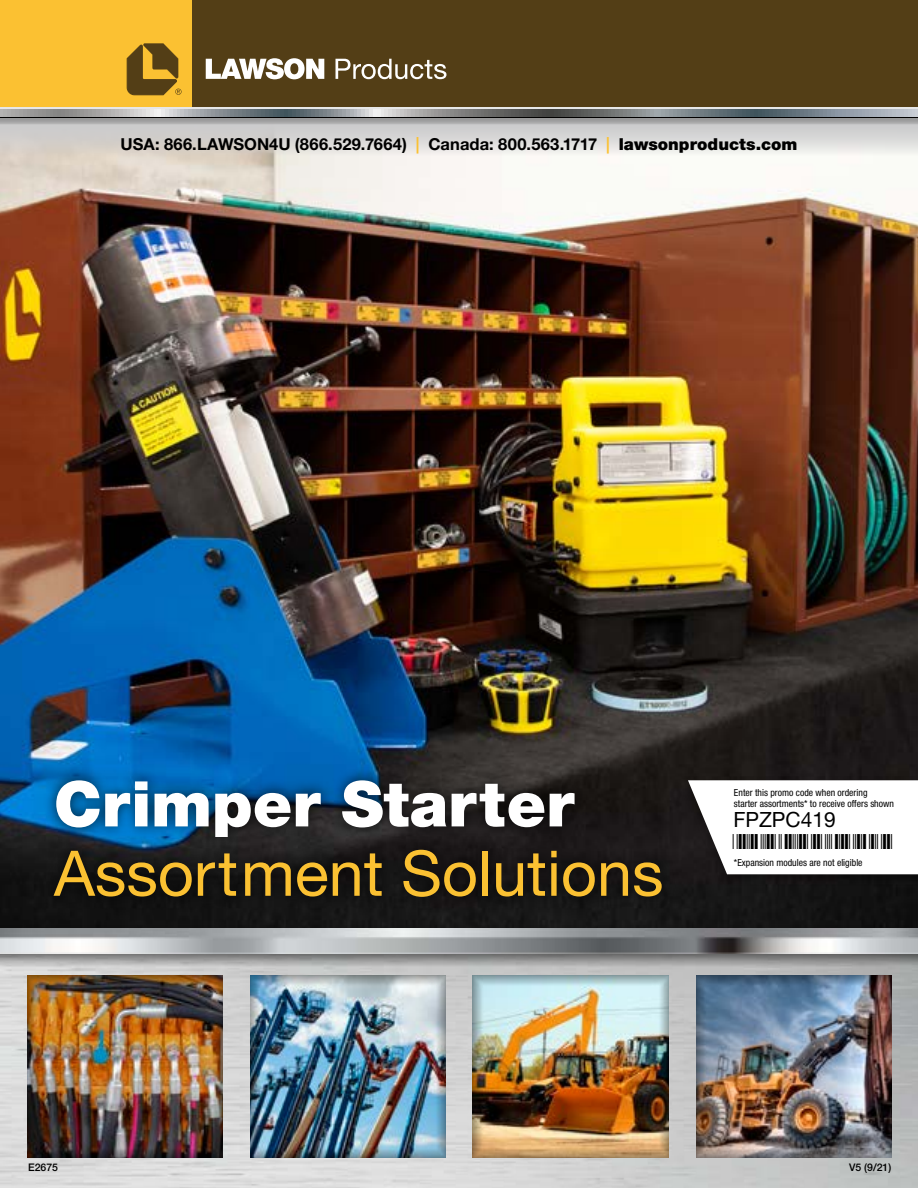
<style>
.page{position:relative;width:918px;height:1188px;background:#fff}
.page>*{position:absolute;margin:0;border:0;box-sizing:border-box;transform-origin:0 0}
.t1{font:63px "Helvetica Neue LT Pro";color:#fbc132}
.t2{font:900 63px "Helvetica Neue LT Pro";color:#fff}
.t3{font:21px "Helvetica Neue LT Pro";color:#000}
.t4{font:700 16.5px "Helvetica Neue LT Pro";letter-spacing:.005em;color:#000}
.t5{font:16.5px "ID Automation C39 XS";color:#000}
.t6{font:500 10.5px "Helvetica Neue LT Pro";color:#000}
.t7{font:condensed 9.75px/11.2px "Helvetica Neue LT Pro";color:#000}
.s1{color:#fbc132}
.s2{font-weight:900}
</style>
<div class="page">
<img style="left:0;top:161px;width:918px;height:765px">
<svg style="left:0;top:124px;width:918px;height:37px;background:#dcdad7"></svg>
<div style="left:0;top:0;width:918px;height:108px;background:#533e16"></div>
<div style="left:0;top:0;width:191px;height:108px;background:#fbc132"></div>
<svg style="left:206px;top:58px;width:118px;height:21px"></svg>
<svg style="left:336px;top:59px;width:110px;height:20px"></svg>
<svg style="left:127px;top:43px;width:55px;height:52px"></svg>
<svg style="left:0;top:926px;width:918px;height:41px;background:#999b9c"></svg>
<svg style="left:0;top:118px;width:918px;height:6px;background:#a2a2a2"></svg>
<svg style="left:0;top:116px;width:918px;height:2px;background:#444748"></svg>
<div style="left:0;top:108px;width:918px;height:7px;background:#e7e7e7"></div>
<svg style="left:0;top:109px;width:918px;height:7px;background:#888e91"></svg>
<div style="left:13px;top:964px;width:222px;height:194px;background:#000;opacity:.75"></div>
<div style="left:236px;top:964px;width:222px;height:194px;background:#000;opacity:.75"></div>
<div style="left:459px;top:964px;width:222px;height:194px;background:#000;opacity:.75"></div>
<div style="left:682px;top:964px;width:222px;height:194px;background:#000;opacity:.75"></div>
<div style="left:42px;top:766px;width:634px;height:144px;background:#000;opacity:.75"></div>
<div style="left:680px;top:777px;width:238px;height:109px;background:#000;opacity:.4"></div>
<svg style="left:688px;top:780px;width:230px;height:94px"></svg>
<h3 class="t4" style="left:121px;top:134px;width:678px">USA: 866.LAWSON4U (866.529.7664) <span class="s1">|</span> Canada: 800.563.1717 <span class="s1">|</span> <span class="s2">lawsonproducts.com</span></h3>
<h1 class="t2" style="left:54px;top:766px;width:522px">Crimper Starter</h1>
<h1 class="t1" style="left:54px;top:834px;width:611px">Assortment Solutions</h1>
<p class="t7" style="left:734px;top:786px;width:162px">Enter this promo code when ordering<br>starter assortments* to receive offers shown</p>
<h2 class="t3" style="left:733px;top:806px;width:104px">FPZPC419</h2>
<h3 class="t5" style="left:733px;top:833px;width:162px">*FPZPC419*</h3>
<p class="t7" style="left:734px;top:857px;width:130px">*Expansion modules are not eligible</p>
<p class="t6" style="left:28px;top:1161px;width:31px">E2675</p>
<p class="t6" style="left:849px;top:1161px;width:44px">V5 (9/21)</p>
</div>
